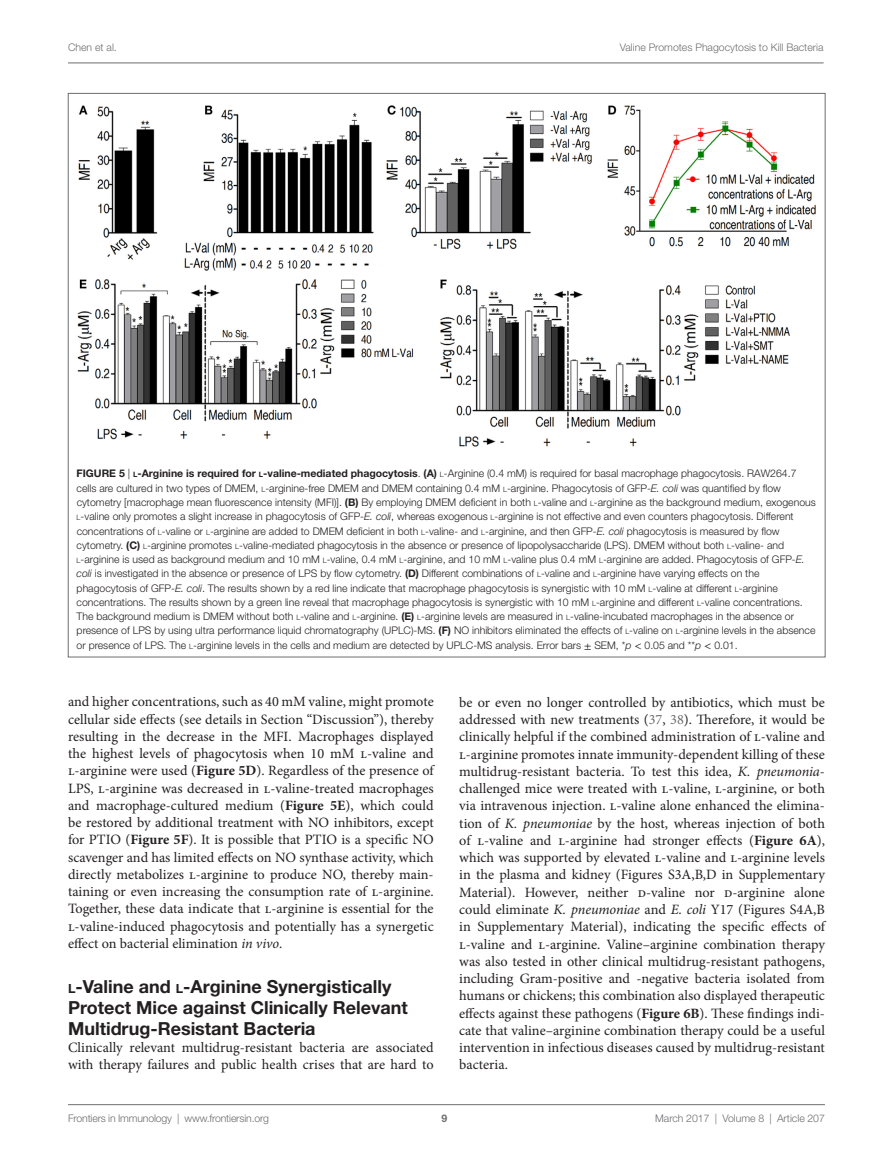
<style>
.page{position:relative;width:893px;height:1170px;background:#fff}
.page>*{position:absolute;margin:0;border:0;box-sizing:border-box;transform-origin:0 0}
.t1{font:700 18px/21px "Helvetica Neue LT Std";color:#231f20}
.t2{font:14.25px/17.2px "Minion Pro";color:#231f20;text-align:justify}
.t3{font:300 10.5px/14.2px "Helvetica Neue LT Std";color:#231f20}
.t4{font:300 10.5px "Helvetica Neue LT Std";color:#6c6d70}
.t5{font:700 10.5px "Helvetica Neue LT Std";color:#6c6d70}
.s1{font-weight:700}
.s2{font-weight:700;font-size:7.35px}
.s3{font-size:7.35px}
.s4{font-style:italic}
.s5{font-family:"STIX General";font-weight:400}
.s6{font-size:12.6px}
.s7{color:#6c6d70}
</style>
<div class="page">
<img style="left:77px;top:105px;width:739px;height:342px">
<hr style="left:68px;top:1104px;width:757px;height:1px;background:#6c6d70">
<hr style="left:68px;top:63px;width:755px;height:1px;background:#6c6d70">
<p class="t4" style="left:68px;top:41px;width:50px">Chen et al.</p>
<p class="t4" style="left:620px;top:41px;width:205px">Valine Promotes Phagocytosis to Kill Bacteria</p>
<p class="t3" style="left:77px;top:466px;width:741px"><span class="s1">FIG URE 5</span> | <span class="s2">l</span><span class="s1">-Arginine is required for</span> <span class="s2">l</span><span class="s1">-valine-mediated phagocytosis</span>. <span class="s1">(A)</span> <span class="s3">l</span>-Arginine (0.4 mM) is required for basal macrophage phagocytosis. RAW264.7 cells are cultured in two types of DMEM, <span class="s3">l</span>-arginine-free DMEM and DMEM containing 0.4 mM <span class="s3">l</span>-arginine. Phagocytosis of GFP-<span class="s4">E. coli</span> was quantified by flow cytometry [macrophage mean fluorescence intensity (MFI)]. <span class="s1">(B)</span> By employing DMEM deficient in both <span class="s3">l</span>-valine and <span class="s3">l</span>-arginine as the background medium, exogenous <span class="s3">l</span>-valine only promotes a slight increase in phagocytosis of GFP-<span class="s4">E. coli</span>, whereas exogenous <span class="s3">l</span>-arginine is not effective and even counters phagocytosis. Different concentrations of <span class="s3">l</span>-valine or <span class="s3">l</span>-arginine are added to DMEM deficient in both <span class="s3">l</span>-valine- and <span class="s3">l</span>-arginine, and then GFP-<span class="s4">E. coli</span> phagocytosis is measured by flow cytometry. <span class="s1">(C)</span> <span class="s3">l</span>-arginine promotes <span class="s3">l</span>-valine-mediated phagocytosis in the absence or presence of lipopolysaccharide (LPS). DMEM without both <span class="s3">l</span>-valine- and <span class="s3">l</span>-arginine is used as background medium and 10 mM <span class="s3">l</span>-valine, 0.4 mM <span class="s3">l</span>-arginine, and 10 mM <span class="s3">l</span>-valine plus 0.4 mM <span class="s3">l</span>-arginine are added. Phagocytosis of GFP-<span class="s4">E. coli</span> is investigated in the absence or presence of LPS by flow cytometry. <span class="s1">(D)</span> Different combinations of <span class="s3">l</span>-valine and <span class="s3">l</span>-arginine have varying effects on the phagocytosis of GFP-<span class="s4">E. coli</span>. The results shown by a red line indicate that macrophage phagocytosis is synergistic with 10 mM <span class="s3">l</span>-valine at different <span class="s3">l</span>-arginine concentrations. The results shown by a green line reveal that macrophage phagocytosis is synergistic with 10 mM <span class="s3">l</span>-arginine and different <span class="s3">l</span>-valine concentrations.<br>The background medium is DMEM without both <span class="s3">l</span>-valine and <span class="s3">l</span>-arginine. <span class="s1">(E)</span> <span class="s3">l</span>-arginine levels are measured in <span class="s3">l</span>-valine-incubated macrophages in the absence or presence of LPS by using ultra performance liquid chromatography (UPLC)-MS. <span class="s1">(F)</span> NO inhibitors eliminated the effects of <span class="s3">l</span>-valine on <span class="s3">l</span>-arginine levels in the absence or presence of LPS. The <span class="s3">l</span>-arginine levels in the cells and medium are detected by UPLC-MS analysis. Error bars <span class="s5">±</span> SEM, *<span class="s4">p</span> <span class="s5">&lt;</span> 0.05 and **<span class="s4">p</span> <span class="s5">&lt;</span> 0.01.</p>
<p class="t2" style="left:68px;top:693px;width:367px">and higher concentrations, such as 40 mM valine, might promote cellular side effects (see details in Section “Discussion”), thereby resulting in the decrease in the MFI. Macrophages displayed the highest levels of phagocytosis when 10 mM l-valine and l-arginine were used (<span class="s1">Figure 5D</span>). Regardless of the presence of LPS, l-arginine was decreased in l-valine-treated macrophages and macrophage-cultured medium (<span class="s1">Figure 5E</span>), which could be restored by additional treatment with NO inhibitors, except for PTIO (<span class="s1">Figure 5F</span>). It is possible that PTIO is a specific NO scavenger and has limited effects on NO synthase activity, which directly metabolizes l-arginine to produce NO, thereby main&shy;taining or even increasing the consumption rate of l-arginine.<br>Together, these data indicate that l-arginine is essential for the l-valine-induced phagocytosis and potentially has a synergetic effect on bacterial elimination <span class="s4">in vivo</span>.</p>
<p class="t1" style="left:68px;top:975px;width:341px"><span class="s6">l</span>-Valine and <span class="s6">l</span>-Arginine Synergistically<br>Protect Mice against Clinically Relevant<br>Multidrug-Resistant Bacteria</p>
<p class="t2" style="left:68px;top:1038px;width:367px">Clinically relevant multidrug-resistant bacteria are associated with therapy failures and public health crises that are hard to</p>
<p class="t2" style="left:459px;top:693px;width:367px">be or even no longer controlled by antibiotics, which must be addressed with new treatments (<span class="s7">37</span>, <span class="s7">38</span>). Therefore, it would be clinically helpful if the combined administration of l-valine and l-arginine promotes innate immunity-dependent killing of these multidrug-resistant bacteria. To test this idea, <span class="s4">K. pneumonia&shy;</span>challenged mice were treated with l-valine, l-arginine, or both via intravenous injection. l-valine alone enhanced the elimina&shy;tion of <span class="s4">K. pneumoniae</span> by the host, whereas injection of both of l-valine and l-arginine had stronger effects (<span class="s1">Figure 6A</span>), which was supported by elevated l-valine and l-arginine levels in the plasma and kidney (Figures S3A,B,D in Supplementary Material). However, neither d-valine nor d-arginine alone could eliminate <span class="s4">K. pneumoniae</span> and <span class="s4">E. coli</span> Y17 (Figures S4A,B in Supplementary Material), indicating the specific effects of l-valine and l-arginine. Valine–arginine combination therapy was also tested in other clinical multidrug-resistant pathogens, including Gram-positive and -negative bacteria isolated from humans or chickens; this combination also displayed therapeutic effects against these pathogens (<span class="s1">Figure 6B</span>). These findings indi&shy;cate that valine–arginine combination therapy could be a useful intervention in infectious diseases caused by multidrug-resistant bacteria.</p>
<p class="t4" style="left:68px;top:1111px;width:203px">Frontiers in Immunology | www.frontiersin.org</p>
<p class="t4" style="left:655px;top:1111px;width:171px">March 2017 | Volume 8 | Article 207</p>
<p class="t5" style="left:441px;top:1111px;width:7px">9</p>
</div>
